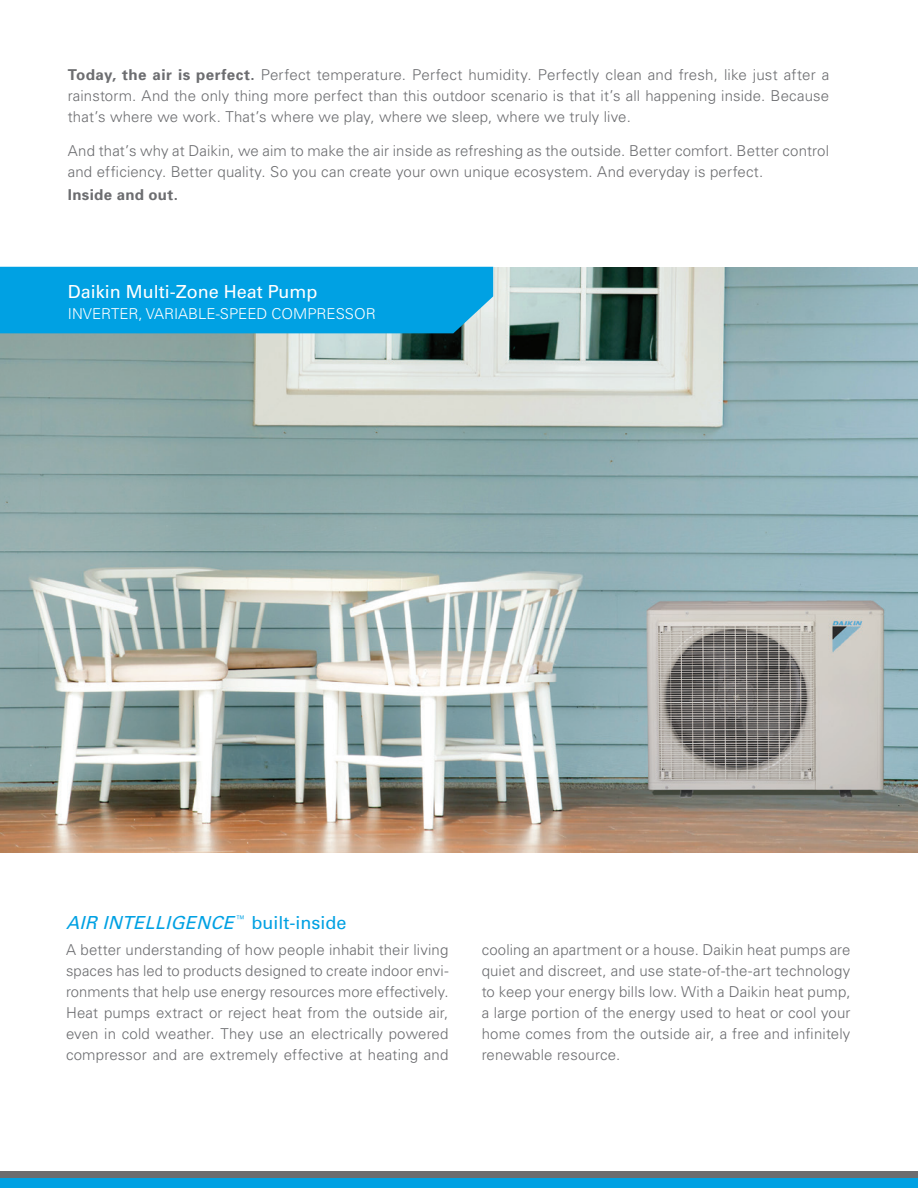
<style>
.page{position:relative;width:918px;height:1188px;background:#fff}
.page>*{position:absolute;margin:0;border:0;box-sizing:border-box;transform-origin:0 0}
.t1{font:italic 18px "Univers LT Std";color:#00a1e3}
.t2{font:18px "Univers LT Std";color:#fff}
.t3{font:300 15px/21px "Univers";letter-spacing:.01em;color:#6c6d70;text-align:justify}
.t4{font:300 15px "Univers LT Std";color:#fff}
.t5{font:700 15px "Univers";letter-spacing:.025em;color:#6c6d70}
.s1{font-weight:700}
.s2{font-style:normal}
</style>
<div class="page">
<img style="left:0;top:268px;width:917px;height:584px">
<div style="left:0;top:267px;width:493px;height:66px;background:#00a1e3"></div>
<div style="left:0;top:1171px;width:918px;height:15px;background:#6c6d70"></div>
<div style="left:0;top:1179px;width:918px;height:9px;background:#00a1e3"></div>
<p class="t3" style="left:68px;top:64px;width:763px"><span class="s1">Today, the air is perfect.</span> Perfect temperature. Perfect humidity. Perfectly clean and fresh, like just after a rainstorm. And the only thing more perfect than this outdoor scenario is that it’s all happening inside. Because that’s where we work. That’s where we play, where we sleep, where we truly live.</p>
<p class="t3" style="left:68px;top:140px;width:763px">And that’s why at Daikin, we aim to make the air inside as refreshing as the outside. Better comfort. Better control and efficiency. Better quality. So you can create your own unique ecosystem. And everyday is perfect.</p>
<p class="t5" style="left:68px;top:185px;width:112px">Inside and out.</p>
<p class="t2" style="left:68px;top:281px;width:251px">Daikin Multi-Zone Heat Pump</p>
<p class="t4" style="left:68px;top:305px;width:309px">INVERTER, VARIABLE-SPEED COMPRESSOR</p>
<p class="t1" style="left:66px;top:912px;width:282px">AIR INTELLIGENCE<sup>™</sup> <span class="s2">b u i l t - i n s i d e</span></p>
<p class="t3" style="left:66px;top:938px;width:384px">A better understanding of how people inhabit their living spaces has led to products designed to create indoor envi&shy;ronments that help use energy resources more effectively.<br>Heat pumps extract or reject heat from the outside air, even in cold weather. They use an electrically powered compressor and are extremely effective at heating and</p>
<p class="t3" style="left:482px;top:939px;width:370px">cooling an apartment or a house. Daikin heat pumps are quiet and discreet, and use state-of-the-art technology to keep your energy bills low. With a Daikin heat pump, a large portion of the energy used to heat or cool your home comes from the outside air, a free and infinitely renewable resource.</p>
</div>
